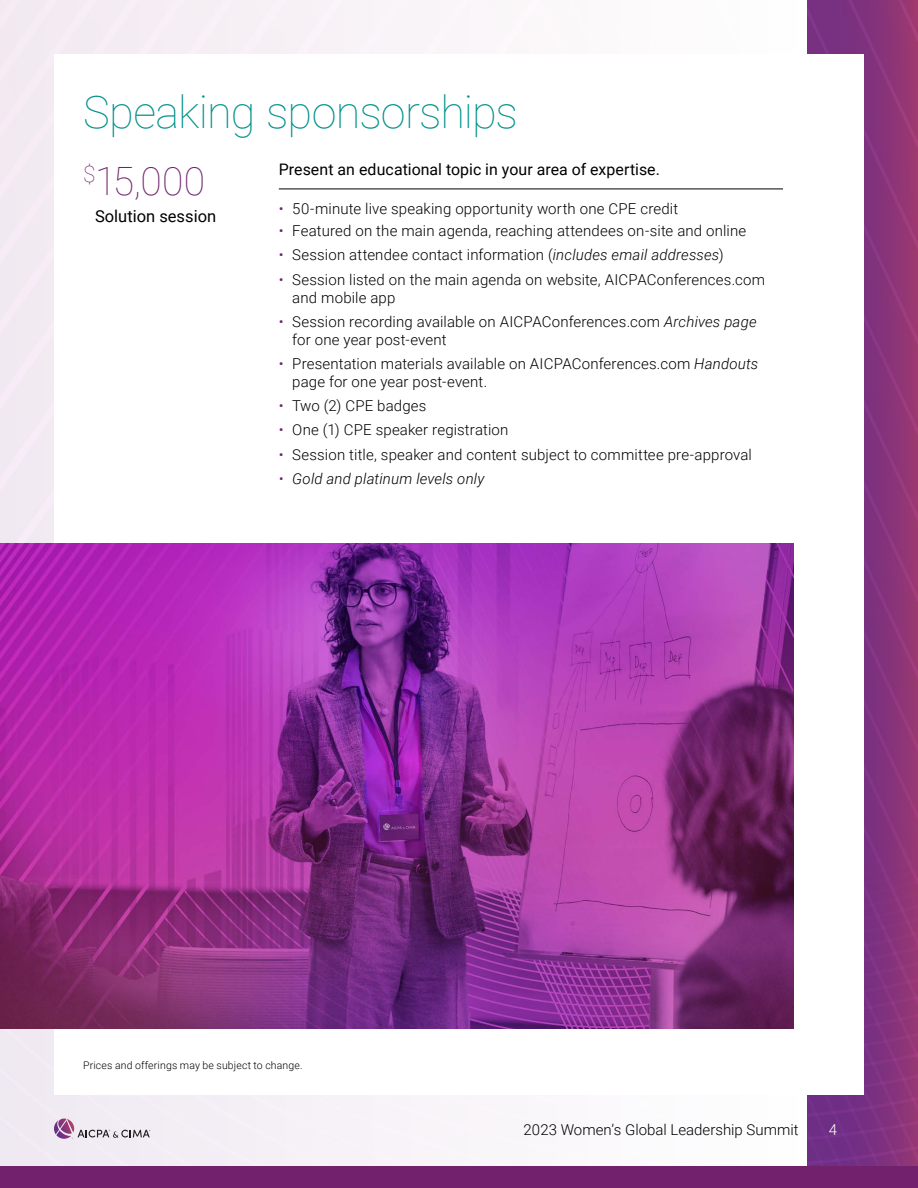
<style>
.page{position:relative;width:918px;height:1188px;background:#fff}
.page>*{position:absolute;margin:0;border:0;box-sizing:border-box;transform-origin:0 0}
.t1{font:100 45px "Roboto";letter-spacing:-.02em;color:#009189}
.t2{font:100 39px "Roboto";color:#72226d}
.t3{font:16.5px "Roboto";color:#000}
.t4{font:15.9px "Roboto";letter-spacing:.005em;color:#000}
.t5{font:300 15px/18px "Roboto";letter-spacing:.01em;color:#000}
.t6{font:italic 300 15px "Roboto";letter-spacing:.01em;color:#000}
.t7{font:300 15px "Roboto";color:#fff}
.t8{font:300 10.5px "Roboto";letter-spacing:.015em;color:#000}
.s1{color:#72226d}
.s2{font-style:italic}
</style>
<div class="page">
<img style="left:0;top:0;width:807px;height:1167px">
<img style="left:807px;top:0;width:111px;height:1167px">
<div style="left:54px;top:54px;width:810px;height:1041px;background:#fff"></div>
<svg style="left:54px;top:1119px;width:96px;height:20px;background:#cebfce"></svg>
<hr style="left:279px;top:189px;width:504px;height:1px;background:#000">
<div style="left:0;top:1167px;width:918px;height:21px;background:#72226d"></div>
<img style="left:0;top:543px;width:794px;height:486px">
<h1 class="t1" style="left:83px;top:81px;width:436px">Speaking sponsorships</h1>
<h2 class="t2" style="left:83px;top:153px;width:124px"><sup>$</sup>15,000</h2>
<p class="t3" style="left:95px;top:204px;width:123px">Solution session</p>
<p class="t4" style="left:279px;top:159px;width:383px">Present an educational topic in your area of expertise.</p>
<p class="t5" style="left:279px;top:199px;width:401px"><span class="s1">•</span> 50-minute live speaking opportunity worth one CPE credit</p>
<p class="t5" style="left:279px;top:221px;width:469px"><span class="s1">•</span> Featured on the main agenda, reaching attendees on-site and online</p>
<p class="t5" style="left:279px;top:245px;width:447px"><span class="s1">•</span> Session attendee contact information (<span class="s2">includes email addresses</span>)</p>
<p class="t5" style="left:292px;top:270px;width:474px;text-indent:-14px"><span class="s1">•</span> Session listed on the main agenda on website, AICPAConferences.com and mobile app</p>
<p class="t5" style="left:292px;top:312px;width:466px;text-indent:-14px"><span class="s1">•</span> Session recording available on AICPAConferences.com <span class="s2">Archives page </span>for one year post-event</p>
<p class="t5" style="left:292px;top:354px;width:468px;text-indent:-14px"><span class="s1">•</span> Presentation materials available on AICPAConferences.com <span class="s2">Handouts </span>page for one year post-event.</p>
<p class="t5" style="left:279px;top:396px;width:149px"><span class="s1">•</span> Two (2) CPE badges</p>
<p class="t5" style="left:279px;top:421px;width:231px"><span class="s1">•</span> One (1) CPE speaker registration</p>
<p class="t5" style="left:279px;top:445px;width:475px"><span class="s1">•</span> Session title, speaker and content subject to committee pre-approval</p>
<p class="t6" style="left:279px;top:468px;width:207px"><span class="s1">•</span> Gold and platinum levels only</p>
<p class="t8" style="left:83px;top:1058px;width:221px">Prices and offerings may be subject to change.</p>
<p class="t5" style="left:524px;top:1120px;width:277px">2023 Women’s Global Leadership Summit</p>
<p class="t7" style="left:829px;top:1119px;width:10px">4</p>
</div>
